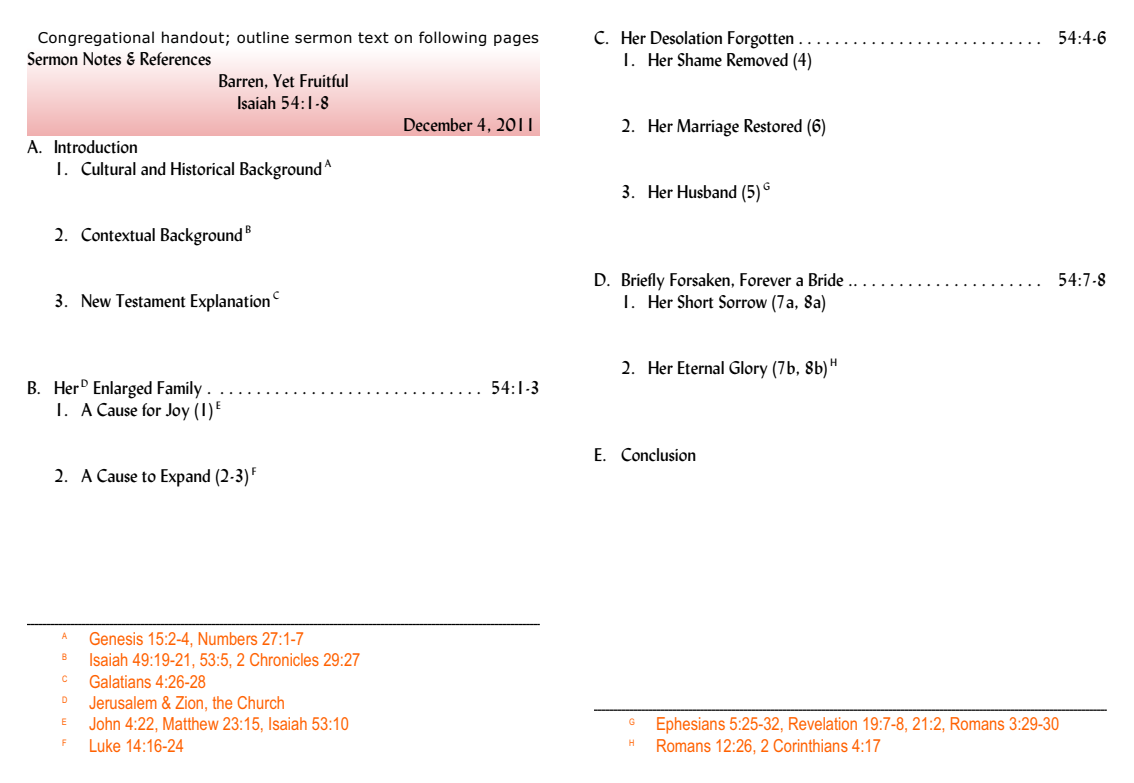
<style>
.page{position:relative;width:1134px;height:783px;background:#fff}
.page>*{position:absolute;margin:0;border:0;box-sizing:border-box;transform-origin:0 0}
.t1{font:18px/21.9px "Lydian";color:#000;text-align:center}
.t2{font:18px "Arial Narrow";color:#ff6100}
.t3{font:15px "Verdana";letter-spacing:.02em;color:#000}
.t4{font:10.5px "Lydian";color:#000}
.t5{font:9px "Arial Narrow";color:#ff6100}
</style>
<div class="page">
<svg style="left:27px;top:624px;width:513px;height:1px"></svg>
<svg style="left:594px;top:710px;width:513px;height:1px"></svg>
<p class="t3" style="left:38px;top:31px;width:503px">Congregational handout; outline sermon text on following pages</p>
<p class="t1" style="left:27px;top:50px;width:186px">Sermon Notes &amp; References</p>
<p class="t1" style="left:218px;top:72px;width:132px">Barren, Yet Fruitful<br>Isaiah 54:1-8</p>
<p class="t1" style="left:404px;top:116px;width:134px">December 4, 2011</p>
<p class="t1" style="left:27px;top:138px;width:112px">A. Introduction</p>
<p class="t1" style="left:54px;top:160px;width:279px">1. Cultural and Historical Background <sup>A</sup></p>
<p class="t1" style="left:54px;top:225px;width:198px">2. Contextual Background <sup>B</sup></p>
<p class="t1" style="left:54px;top:291px;width:227px">3. New Testament Explanation <sup>C</sup></p>
<p class="t4" style="left:81px;top:379px;width:8px">D</p>
<p class="t1" style="left:54px;top:401px;width:168px">1. A Cause for Joy (1) <sup>E</sup></p>
<p class="t1" style="left:27px;top:379px;width:514px">B. Her Enlarged Family . ............................. 54:1-3</p>
<p class="t1" style="left:54px;top:467px;width:204px">2. A Cause to Expand (2-3) <sup>F</sup></p>
<p class="t1" style="left:594px;top:29px;width:514px">C. Her Desolation Forgotten ........................... 54:4-6</p>
<p class="t1" style="left:621px;top:51px;width:193px">1. Her Shame Removed (4)</p>
<p class="t1" style="left:621px;top:117px;width:207px">2. Her Marriage Restored (6)</p>
<p class="t1" style="left:621px;top:183px;width:150px">3. Her Husband (5) <sup>G</sup></p>
<p class="t1" style="left:594px;top:270px;width:514px">D. Briefly Forsaken, Forever a Bride .. . . . . . . . . . . . . . . . . . . . . 54:7-8</p>
<p class="t1" style="left:621px;top:292px;width:207px">1. Her Short Sorrow (7a, 8a)</p>
<p class="t1" style="left:621px;top:358px;width:217px">2. Her Eternal Glory (7b, 8b) <sup>H</sup></p>
<p class="t1" style="left:594px;top:446px;width:103px">E. Conclusion</p>
<p class="t5" style="left:62px;top:632px;width:6px">A</p>
<p class="t2" style="left:89px;top:632px;width:216px">Genesis 15:2-4, Numbers 27:1-7</p>
<p class="t5" style="left:62px;top:654px;width:6px">B</p>
<p class="t2" style="left:89px;top:653px;width:273px">Isaiah 49:19-21, 53:5, 2 Chronicles 29:27</p>
<p class="t5" style="left:62px;top:675px;width:7px">C</p>
<p class="t2" style="left:89px;top:674px;width:119px">Galatians 4:26-28</p>
<p class="t5" style="left:62px;top:697px;width:7px">D</p>
<p class="t2" style="left:89px;top:696px;width:197px">Jerusalem &amp; Zion, the Church</p>
<p class="t5" style="left:62px;top:718px;width:6px">E</p>
<p class="t2" style="left:89px;top:717px;width:262px">John 4:22, Matthew 23:15, Isaiah 53:10</p>
<p class="t5" style="left:629px;top:718px;width:7px">G</p>
<p class="t2" style="left:656px;top:717px;width:405px">Ephesians 5:25-32, Revelation 19:7-8, 21:2, Romans 3:29-30</p>
<p class="t5" style="left:62px;top:739px;width:6px">F</p>
<p class="t2" style="left:89px;top:739px;width:96px">Luke 14:16-24</p>
<p class="t5" style="left:629px;top:739px;width:7px">H</p>
<p class="t2" style="left:656px;top:739px;width:227px">Romans 12:26, 2 Corinthians 4:17</p>
</div>
